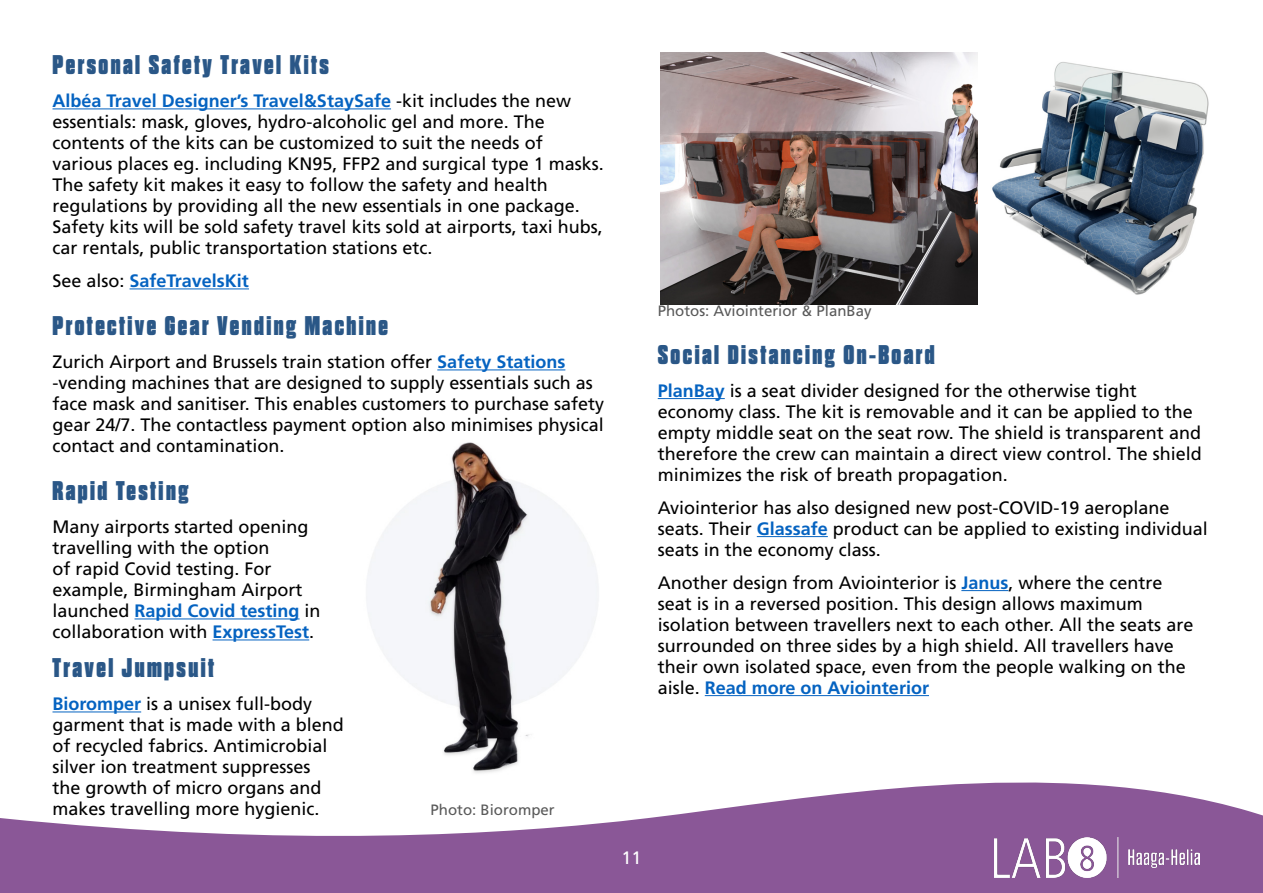
<style>
.page{position:relative;width:1263px;height:893px;background:#fff}
.page>*{position:absolute;margin:0;border:0;box-sizing:border-box;transform-origin:0 0}
.Heading_3{font:800 27px "Dharma Gothic E";letter-spacing:.09em;color:#2a5787}
.t1{font:18px/21px "Frutiger LT Std";color:#000}
.t2{font:700 18px "Frutiger LT Std";color:#0563c1}
.t3{font:18px "Frutiger LT Std";color:#fff}
.Kuvateksti{font:15px "Frutiger LT Std";color:#595959}
.s1{font-weight:700;color:#0563c1}
.s2{font-weight:400;color:#000}
</style>
<div class="page">
<svg style="left:0;top:782px;width:1263px;height:111px;fill:#8a5797"></svg>
<img style="left:994px;top:838px;width:206px;height:39px">
<hr style="left:52px;top:108px;width:339px;height:1px;background:#0563c1">
<hr style="left:130px;top:288px;width:119px;height:1px;background:#0563c1">
<hr style="left:437px;top:369px;width:128px;height:1px;background:#0563c1">
<hr style="left:135px;top:618px;width:165px;height:1px;background:#0563c1">
<hr style="left:213px;top:639px;width:96px;height:1px;background:#0563c1">
<hr style="left:52px;top:711px;width:89px;height:1px;background:#0563c1">
<hr style="left:658px;top:398px;width:67px;height:1px;background:#0563c1">
<hr style="left:757px;top:536px;width:71px;height:1px;background:#0563c1">
<hr style="left:961px;top:590px;width:47px;height:1px;background:#0563c1">
<hr style="left:705px;top:695px;width:224px;height:1px;background:#0563c1">
<img style="left:366px;top:442px;width:232px;height:331px">
<img style="left:661px;top:53px;width:316px;height:251px">
<img style="left:992px;top:62px;width:217px;height:233px">
<h3 class="Heading_3" style="left:52px;top:51px;width:278px">Personal Safety Travel Kits</h3>
<p class="t1" style="left:52px;top:90px;width:553px"><span class="s1">Albéa Travel Designer’s Travel&amp;StaySafe</span> -kit includes the new essentials: mask, gloves, hydro-alcoholic gel and more. The contents of the kits can be customized to suit the needs of various places eg. including KN95, FFP2 and surgical type 1 masks.<br>The safety kit makes it easy to follow the safety and health regulations by providing all the new essentials in one package.<br>Safety kits will be sold safety travel kits sold at airports, taxi hubs, car rentals, public transportation stations etc.</p>
<p class="t2" style="left:52px;top:270px;width:198px"><span class="s2">See also:</span> SafeTravelsKit</p>
<h3 class="Heading_3" style="left:52px;top:312px;width:337px">Protective Gear Vending Machine</h3>
<p class="t1" style="left:52px;top:351px;width:553px">Zurich Airport and Brussels train station offer <span class="s1">Safety Stations </span>-vending machines that are designed to supply essentials such as face mask and sanitiser. This enables customers to purchase safety gear 24/7. The contactless payment option also minimises physical contact and contamination.</p>
<h3 class="Heading_3" style="left:52px;top:477px;width:137px">Rapid Testing</h3>
<p class="t1" style="left:52px;top:516px;width:270px">Many airports started opening travelling with the option<br>of rapid Covid testing. For example, Birmingham Airport launched <span class="s1">Rapid Covid testing</span> in collaboration with <span class="s1">ExpressTest</span>.</p>
<h3 class="Heading_3" style="left:52px;top:654px;width:163px">Travel Jumpsuit</h3>
<p class="t1" style="left:52px;top:693px;width:293px"><span class="s1">Bioromper</span> is a unisex full-body garment that is made with a blend of recycled fabrics. Antimicrobial silver ion treatment suppresses<br>the growth of micro organs and makes travelling more hygienic.</p>
<p class="Kuvateksti" style="left:430px;top:801px;width:126px">Photo: Bioromper</p>
<p class="t3" style="left:621px;top:847px;width:22px">11</p>
<p class="Kuvateksti" style="left:658px;top:302px;width:215px">Photos: Aviointerior &amp; PlanBay</p>
<h3 class="Heading_3" style="left:658px;top:340px;width:278px">Social Distancing On-Board</h3>
<p class="t1" style="left:658px;top:380px;width:546px"><span class="s1">PlanBay</span> is a seat divider designed for the otherwise tight economy class. The kit is removable and it can be applied to the empty middle seat on the seat row. The shield is transparent and therefore the crew can maintain a direct view control. The shield minimizes the risk of breath propagation.</p>
<p class="t1" style="left:658px;top:497px;width:552px">Aviointerior has also designed new post-COVID-19 aeroplane seats. Their <span class="s1">Glassafe</span> product can be applied to existing individual seats in the economy class.</p>
<p class="t1" style="left:658px;top:572px;width:537px">Another design from Aviointerior is <span class="s1">Janus</span>, where the centre seat is in a reversed position. This design allows maximum isolation between travellers next to each other. All the seats are surrounded on three sides by a high shield. All travellers have their own isolated space, even from the people walking on the aisle. <span class="s1">Read more on Aviointerior</span></p>
</div>
